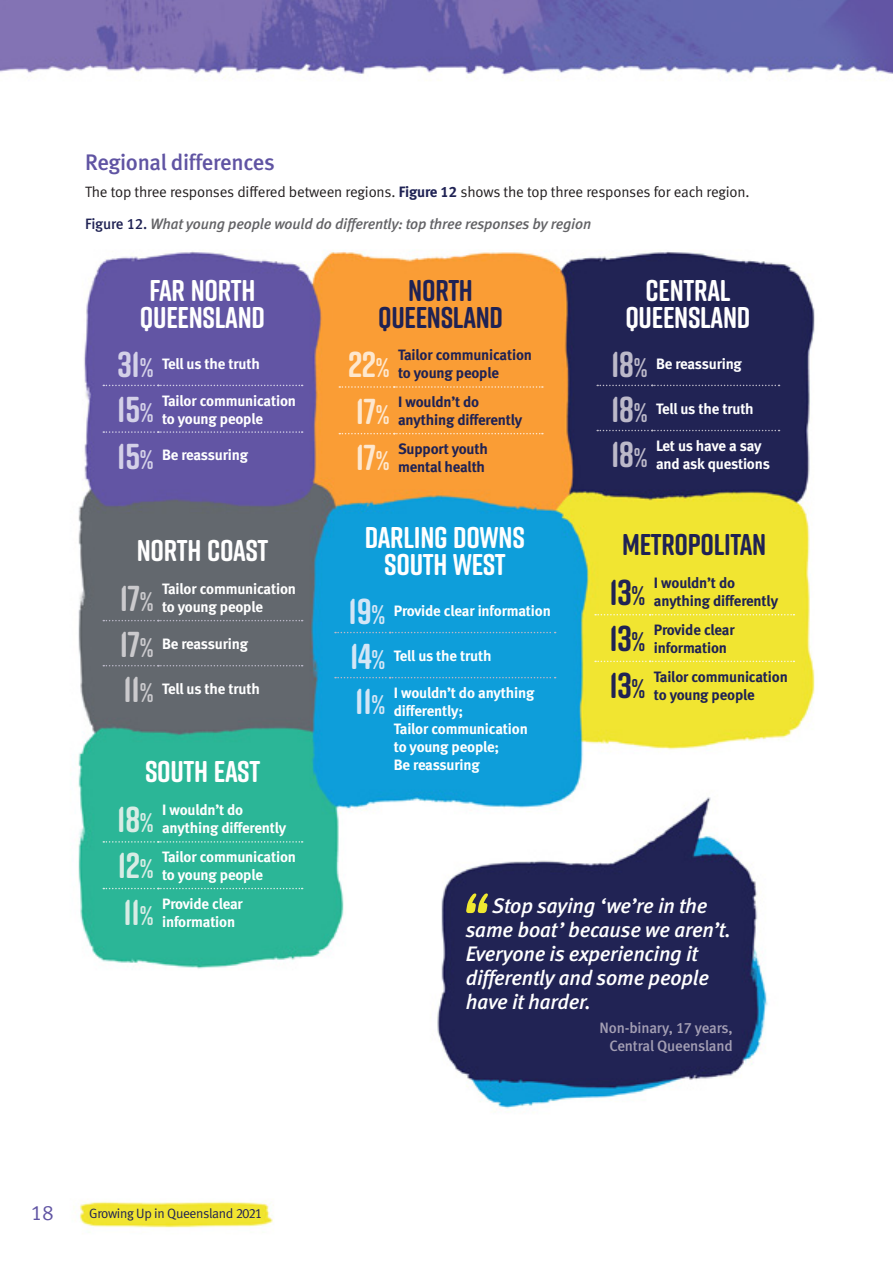
<style>
.page{position:relative;width:893px;height:1263px;background:#fff}
.page>*{position:absolute;margin:0;border:0;box-sizing:border-box;transform-origin:0 0}
.Number_24pt{font:700 36px "Rift Soft";color:#d4d1e8}
.Number_24pt-2{font:700 36px "Rift Soft";color:#fee8cf}
.Number_24pt-3{font:700 36px "Rift Soft";color:#bcb9c9}
.Number_24pt-4{font:700 36px "Rift Soft";color:#cbcacd}
.Number_24pt-5{font:700 36px "Rift Soft";color:#d4e6f6}
.Number_24pt-6{font:700 36px "Rift Soft";color:#1f2254}
.Number_24pt-7{font:700 36px "Rift Soft";color:#d8ece5}
.Heading_infographics{font:700 30px/27px "Rift Soft";letter-spacing:-.01em;color:#fff;text-align:center}
.Heading_infographics-2{font:700 30px/27px "Rift Soft";letter-spacing:-.01em;color:#1f2254;text-align:center}
.Heading_1{font:22.5px "Meta Medium LF";letter-spacing:-.015em;color:#6054a3}
.Quote_White{font:italic 21px/24px "Meta Medium LF";letter-spacing:-.01em;color:#fff}
.t1{font:21px "Meta Normal LF";color:#6054a3}
.BODY_Bold_White__Sta{font:15px/18px "Meta Bold LF";letter-spacing:-.01em;color:#fff}
.BODY_Bold_Navy__Stat{font:15px/18px "Meta Bold LF";letter-spacing:-.01em;color:#1f2254}
.BODY{font:15px "Meta Normal LF";letter-spacing:-.01em;color:#231f20}
.Figure_Headings{font:italic 15px "Meta Medium LF";letter-spacing:-.01em;color:#636366}
.Quote_author_light_b{font:15px/18px "Meta Medium LF";letter-spacing:-.01em;color:#a49fb4;text-align:right}
.t2{font:13.5px "Meta Normal LF";letter-spacing:-.03em;color:#1f2254}
.s1{font-family:"Meta Bold LF";color:#1f2254}
.s2{font-style:normal;color:#1f2254}
.s3{font-size:27px}
</style>
<div class="page">
<img style="left:0;top:0;width:893px;height:1228px">
<svg style="left:103px;top:385px;width:200px;height:1px"></svg>
<svg style="left:103px;top:431px;width:200px;height:2px"></svg>
<svg style="left:339px;top:386px;width:204px;height:2px"></svg>
<svg style="left:339px;top:433px;width:204px;height:1px"></svg>
<svg style="left:597px;top:385px;width:182px;height:1px"></svg>
<svg style="left:597px;top:430px;width:182px;height:1px"></svg>
<svg style="left:103px;top:620px;width:200px;height:1px"></svg>
<svg style="left:103px;top:665px;width:200px;height:1px"></svg>
<svg style="left:335px;top:632px;width:221px;height:1px"></svg>
<svg style="left:335px;top:677px;width:221px;height:1px"></svg>
<svg style="left:595px;top:614px;width:199px;height:1px"></svg>
<svg style="left:595px;top:661px;width:199px;height:1px"></svg>
<svg style="left:103px;top:841px;width:200px;height:2px"></svg>
<svg style="left:103px;top:888px;width:200px;height:1px"></svg>
<svg style="left:466px;top:893px;width:24px;height:20px"></svg>
<h1 class="Heading_1" style="left:85px;top:149px;width:191px">Regional differences</h1>
<p class="BODY" style="left:85px;top:183px;width:666px">The top three responses differed between regions. <span class="s1">Figure 12</span> shows the top three responses for each region.</p>
<h2 class="Figure_Headings" style="left:85px;top:215px;width:508px"><span class="s2">Figure 12.</span> What young people would do differently: top three responses by region</h2>
<p class="Heading_infographics" style="left:140px;top:276px;width:126px">FAR NORTH<br>QUEENSLAND</p>
<p class="Number_24pt" style="left:118px;top:339px;width:38px">31<span class="s3">%</span></p>
<p class="BODY_Bold_White__Sta" style="left:162px;top:354px;width:99px">Tell us the truth</p>
<p class="Number_24pt" style="left:117px;top:384px;width:38px">15<span class="s3">%</span></p>
<p class="BODY_Bold_White__Sta" style="left:162px;top:391px;width:136px">Tailor communication to young people</p>
<p class="Number_24pt" style="left:117px;top:430px;width:38px">15<span class="s3">%</span></p>
<p class="BODY_Bold_White__Sta" style="left:162px;top:446px;width:87px">Be reassuring</p>
<p class="Heading_infographics-2" style="left:378px;top:276px;width:126px">NORTH<br>QUEENSLAND</p>
<p class="Number_24pt-2" style="left:348px;top:339px;width:43px">22<span class="s3">%</span></p>
<p class="BODY_Bold_Navy__Stat" style="left:398px;top:346px;width:136px">Tailor communication to young people</p>
<p class="Number_24pt-2" style="left:356px;top:385px;width:35px">17<span class="s3">%</span></p>
<p class="BODY_Bold_Navy__Stat" style="left:398px;top:393px;width:126px">I wouldn’t do anything differently</p>
<p class="Number_24pt-2" style="left:356px;top:432px;width:35px">17<span class="s3">%</span></p>
<p class="BODY_Bold_Navy__Stat" style="left:398px;top:439px;width:91px">Support youth mental health</p>
<p class="Heading_infographics" style="left:625px;top:276px;width:126px">CENTRAL<br>QUEENSLAND</p>
<p class="Number_24pt-3" style="left:611px;top:339px;width:38px">18<span class="s3">%</span></p>
<p class="BODY_Bold_White__Sta" style="left:656px;top:354px;width:87px">Be reassuring</p>
<p class="Number_24pt-3" style="left:611px;top:384px;width:38px">18<span class="s3">%</span></p>
<p class="BODY_Bold_White__Sta" style="left:656px;top:399px;width:99px">Tell us the truth</p>
<p class="Number_24pt-3" style="left:611px;top:429px;width:38px">18<span class="s3">%</span></p>
<p class="BODY_Bold_White__Sta" style="left:656px;top:436px;width:115px">Let us have a say and ask questions</p>
<p class="Heading_infographics" style="left:365px;top:523px;width:162px">DARLING DOWNS<br>SOUTH WEST</p>
<p class="Number_24pt-5" style="left:349px;top:586px;width:38px">19<span class="s3">%</span></p>
<p class="BODY_Bold_White__Sta" style="left:394px;top:601px;width:159px">Provide clear information</p>
<p class="Number_24pt-5" style="left:350px;top:631px;width:37px">14<span class="s3">%</span></p>
<p class="BODY_Bold_White__Sta" style="left:394px;top:646px;width:99px">Tell us the truth</p>
<p class="Number_24pt-5" style="left:355px;top:676px;width:32px">11<span class="s3">%</span></p>
<p class="BODY_Bold_White__Sta" style="left:394px;top:683px;width:142px">I wouldn’t do anything differently;<br>Tailor communication to young people;<br>Be reassuring</p>
<p class="Heading_infographics-2" style="left:622px;top:531px;width:146px">METROPOLITAN</p>
<p class="Number_24pt-6" style="left:609px;top:566px;width:38px">13<span class="s3">%</span></p>
<p class="BODY_Bold_Navy__Stat" style="left:654px;top:574px;width:126px">I wouldn’t do anything differently</p>
<p class="Number_24pt-6" style="left:609px;top:613px;width:38px">13<span class="s3">%</span></p>
<p class="BODY_Bold_Navy__Stat" style="left:654px;top:620px;width:82px">Provide clear information</p>
<p class="Number_24pt-6" style="left:609px;top:660px;width:38px">13<span class="s3">%</span></p>
<p class="BODY_Bold_Navy__Stat" style="left:654px;top:667px;width:136px">Tailor communication to young people</p>
<p class="Heading_infographics" style="left:137px;top:537px;width:133px">NORTH COAST</p>
<p class="Number_24pt-4" style="left:120px;top:572px;width:35px">17<span class="s3">%</span></p>
<p class="BODY_Bold_White__Sta" style="left:162px;top:580px;width:136px">Tailor communication to young people</p>
<p class="Number_24pt-4" style="left:120px;top:619px;width:35px">17<span class="s3">%</span></p>
<p class="BODY_Bold_White__Sta" style="left:162px;top:635px;width:87px">Be reassuring</p>
<p class="Number_24pt-4" style="left:123px;top:664px;width:32px">11<span class="s3">%</span></p>
<p class="BODY_Bold_White__Sta" style="left:162px;top:680px;width:99px">Tell us the truth</p>
<p class="Heading_infographics" style="left:145px;top:758px;width:117px">SOUTH EAST</p>
<p class="Number_24pt-7" style="left:117px;top:793px;width:38px">18<span class="s3">%</span></p>
<p class="BODY_Bold_White__Sta" style="left:162px;top:801px;width:126px">I wouldn’t do anything differently</p>
<p class="Number_24pt-7" style="left:118px;top:840px;width:37px">12<span class="s3">%</span></p>
<p class="BODY_Bold_White__Sta" style="left:162px;top:848px;width:136px">Tailor communication to young people</p>
<p class="Number_24pt-7" style="left:123px;top:887px;width:32px">11<span class="s3">%</span></p>
<p class="BODY_Bold_White__Sta" style="left:162px;top:894px;width:82px">Provide clear information</p>
<h1 class="Quote_White" style="left:466px;top:893px;width:267px;text-indent:27px">Stop saying ‘we’re in the same boat’ because we aren’t.<br>Everyone is experiencing it differently and some people have it harder.</h1>
<p class="Quote_author_light_b" style="left:599px;top:1019px;width:135px">Non-binary, 17 years,<br>Central Queensland</p>
<h3 class="t1" style="left:31px;top:1201px;width:25px">18</h3>
<p class="t2" style="left:89px;top:1205px;width:175px">Growing Up in Queensland 2021</p>
</div>
